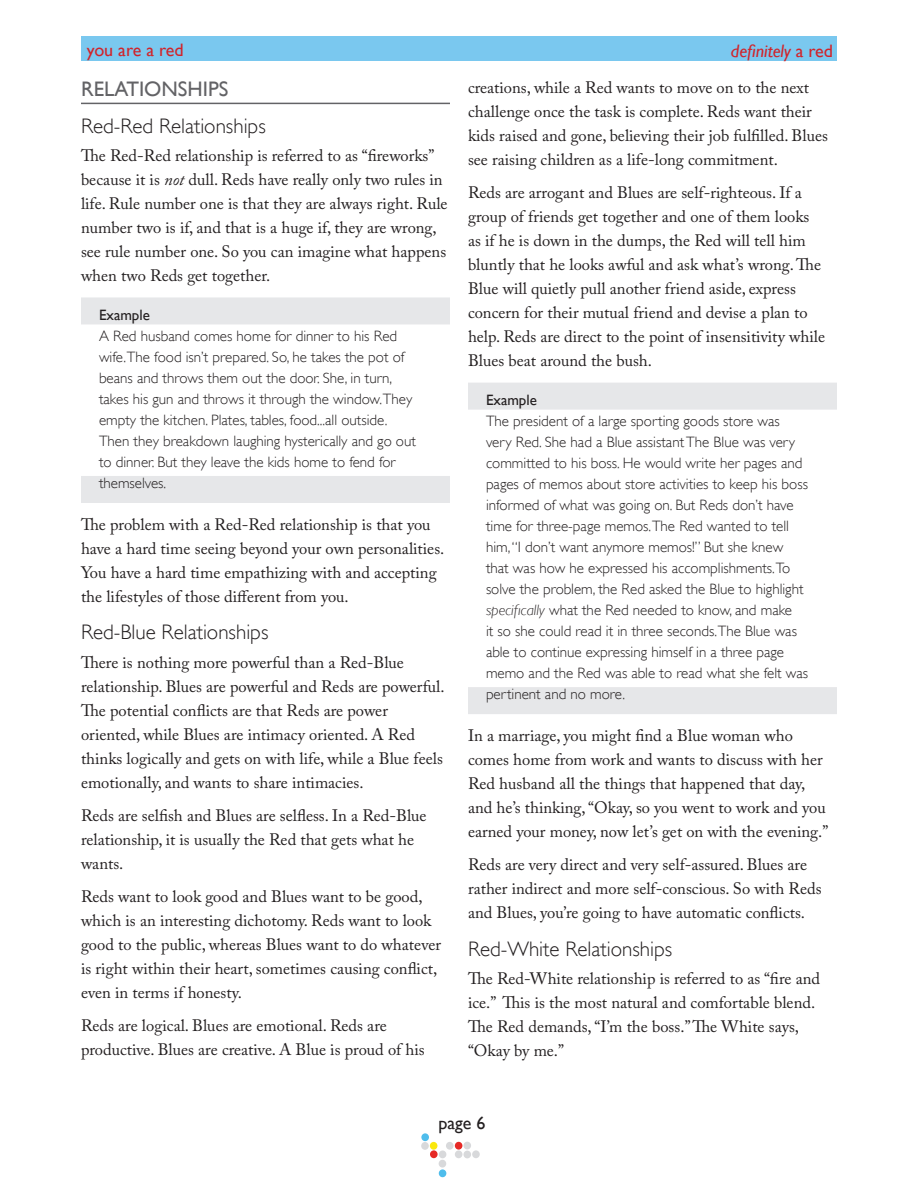
<style>
.page{position:relative;width:918px;height:1188px;background:#fff}
.page>*{position:absolute;margin:0;border:0;box-sizing:border-box;transform-origin:0 0}
.t1{font:300 21px "Gill Sans";color:#231f20}
.t2{font:21px "Gill Sans";color:#636366}
.t3{font:italic 18px "Gill Sans";color:#d1232a}
.t4{font:18px "Gill Sans";letter-spacing:-.01em;color:#d1232a}
.t5{font:18px "Gill Sans";color:#231f20}
.Body{font:16.5px/24px "Adobe Caslon Pro";color:#231f20}
.Sidebar{font:300 15px/21px "Gill Sans";color:#231f20}
.s1{font-style:normal}
.s2{font-style:italic}
.s3{font-weight:400}
</style>
<div class="page">
<div style="left:81px;top:36px;width:756px;height:25px;background:#7ac8ef"></div>
<div style="left:472px;top:1150px;width:8px;height:8px;background:#d8d9db;border-radius:50%"></div>
<div style="left:463px;top:1151px;width:8px;height:7px;background:#d8d9db;border-radius:50%"></div>
<div style="left:455px;top:1150px;width:7px;height:8px;background:#d8d9db;border-radius:50%"></div>
<div style="left:463px;top:1142px;width:8px;height:7px;background:#d8d9db;border-radius:50%"></div>
<div style="left:455px;top:1142px;width:7px;height:8px;background:#e62926;border-radius:50%"></div>
<div style="left:430px;top:1150px;width:8px;height:8px;background:#e62926;border-radius:50%"></div>
<div style="left:446px;top:1142px;width:8px;height:8px;background:#d8d9db;border-radius:50%"></div>
<div style="left:439px;top:1150px;width:7px;height:8px;background:#d8d9db;border-radius:50%"></div>
<div style="left:439px;top:1160px;width:7px;height:8px;background:#d8d9db;border-radius:50%"></div>
<div style="left:421px;top:1142px;width:8px;height:8px;background:#d8d9db;border-radius:50%"></div>
<div style="left:430px;top:1142px;width:7px;height:8px;background:#fae80d;border-radius:50%"></div>
<div style="left:439px;top:1169px;width:7px;height:8px;background:#4fbdec;border-radius:50%"></div>
<div style="left:421px;top:1133px;width:8px;height:8px;background:#4fbdec;border-radius:50%"></div>
<hr style="left:81px;top:103px;width:369px;height:1px;background:#636366">
<div style="left:81px;top:297px;width:369px;height:27px;background:#e6e7e9"></div>
<div style="left:81px;top:476px;width:369px;height:27px;background:#e6e7e9"></div>
<div style="left:468px;top:383px;width:369px;height:27px;background:#e6e7e9"></div>
<div style="left:468px;top:687px;width:369px;height:27px;background:#e6e7e9"></div>
<p class="t4" style="left:87px;top:39px;width:98px">you are a red</p>
<p class="t3" style="left:731px;top:41px;width:104px">definitely <span class="s1">a red</span></p>
<h1 class="t2" style="left:81px;top:76px;width:149px">RELATIONSHIPS</h1>
<h2 class="t1" style="left:81px;top:114px;width:186px">Red-Red Relationships</h2>
<p class="Body" style="left:81px;top:143px;width:368px">The Red-Red relationship is referred to as “fireworks” because it is <span class="s2">not</span> dull. Reds have really only two rules in life. Rule number one is that they are always right. Rule number two is if, and that is a huge if, they are wrong, see rule number one. So you can imagine what happens when two Reds get together.</p>
<p class="Sidebar" style="left:99px;top:304px;width:318px"><span class="s3">Example<br></span>A Red husband comes home for dinner to his Red wife.The food isn’t prepared. So, he takes the pot of beans and throws them out the door. She, in turn, takes his gun and throws it through the window.They empty the kitchen. Plates, tables, food...all outside.<br>Then they breakdown laughing hysterically and go out to dinner. But they leave the kids home to fend for themselves.</p>
<p class="Body" style="left:81px;top:512px;width:365px">The problem with a Red-Red relationship is that you have a hard time seeing beyond your own personalities.<br>You have a hard time empathizing with and accepting the lifestyles of those different from you.</p>
<h2 class="t1" style="left:81px;top:620px;width:189px">Red-Blue Relationships</h2>
<p class="Body" style="left:81px;top:650px;width:365px">There is nothing more powerful than a Red-Blue relationship. Blues are powerful and Reds are powerful.<br>The potential conflicts are that Reds are power oriented, while Blues are intimacy oriented. A Red thinks logically and gets on with life, while a Blue feels emotionally, and wants to share intimacies.</p>
<p class="Body" style="left:81px;top:803px;width:347px">Reds are selfish and Blues are selfless. In a Red-Blue relationship, it is usually the Red that gets what he wants.</p>
<p class="Body" style="left:81px;top:884px;width:362px">Reds want to look good and Blues want to be good, which is an interesting dichotomy. Reds want to look good to the public, whereas Blues want to do whatever is right within their heart, sometimes causing conflict, even in terms if honesty.</p>
<p class="Body" style="left:81px;top:1013px;width:345px">Reds are logical. Blues are emotional. Reds are productive. Blues are creative. A Blue is proud of his</p>
<p class="Body" style="left:468px;top:75px;width:362px">creations, while a Red wants to move on to the next challenge once the task is complete. Reds want their kids raised and gone, believing their job fulfilled. Blues see raising children as a life-long commitment.</p>
<p class="Body" style="left:468px;top:180px;width:359px">Reds are arrogant and Blues are self-righteous. If a group of friends get together and one of them looks as if he is down in the dumps, the Red will tell him bluntly that he looks awful and ask what’s wrong. The Blue will quietly pull another friend aside, express concern for their mutual friend and devise a plan to help. Reds are direct to the point of insensitivity while Blues beat around the bush.</p>
<p class="Sidebar" style="left:486px;top:390px;width:324px"><span class="s3">Example<br></span>The president of a large sporting goods store was very Red. She had a Blue assistant The Blue was very committed to his boss. He would write her pages and pages of memos about store activities to keep his boss informed of what was going on. But Reds don’t have time for three-page memos.The Red wanted to tell him, “I don’t want anymore memos!” But she knew that was how he expressed his accomplishments.To solve the problem, the Red asked the Blue to highlight <span class="s2">specifically</span> what the Red needed to know, and make<br>it so she could read it in three seconds.The Blue was able to continue expressing himself in a three page memo and the Red was able to read what she felt was pertinent and no more.</p>
<p class="Body" style="left:468px;top:723px;width:362px">In a marriage, you might find a Blue woman who comes home from work and wants to discuss with her Red husband all the things that happened that day, and he’s thinking, “Okay, so you went to work and you earned your money, now let’s get on with the evening.”</p>
<p class="Body" style="left:468px;top:852px;width:355px">Reds are very direct and very self-assured. Blues are rather indirect and more self-conscious. So with Reds and Blues, you’re going to have automatic conflicts.</p>
<h2 class="t1" style="left:468px;top:937px;width:206px">Red-White Relationships</h2>
<p class="Body" style="left:468px;top:966px;width:354px">The Red-White relationship is referred to as “fire and ice.” This is the most natural and comfortable blend.<br>The Red demands, “I’m the boss.” The White says, “Okay by me.”</p>
<p class="t5" style="left:438px;top:1113px;width:48px">page 6</p>
</div>
